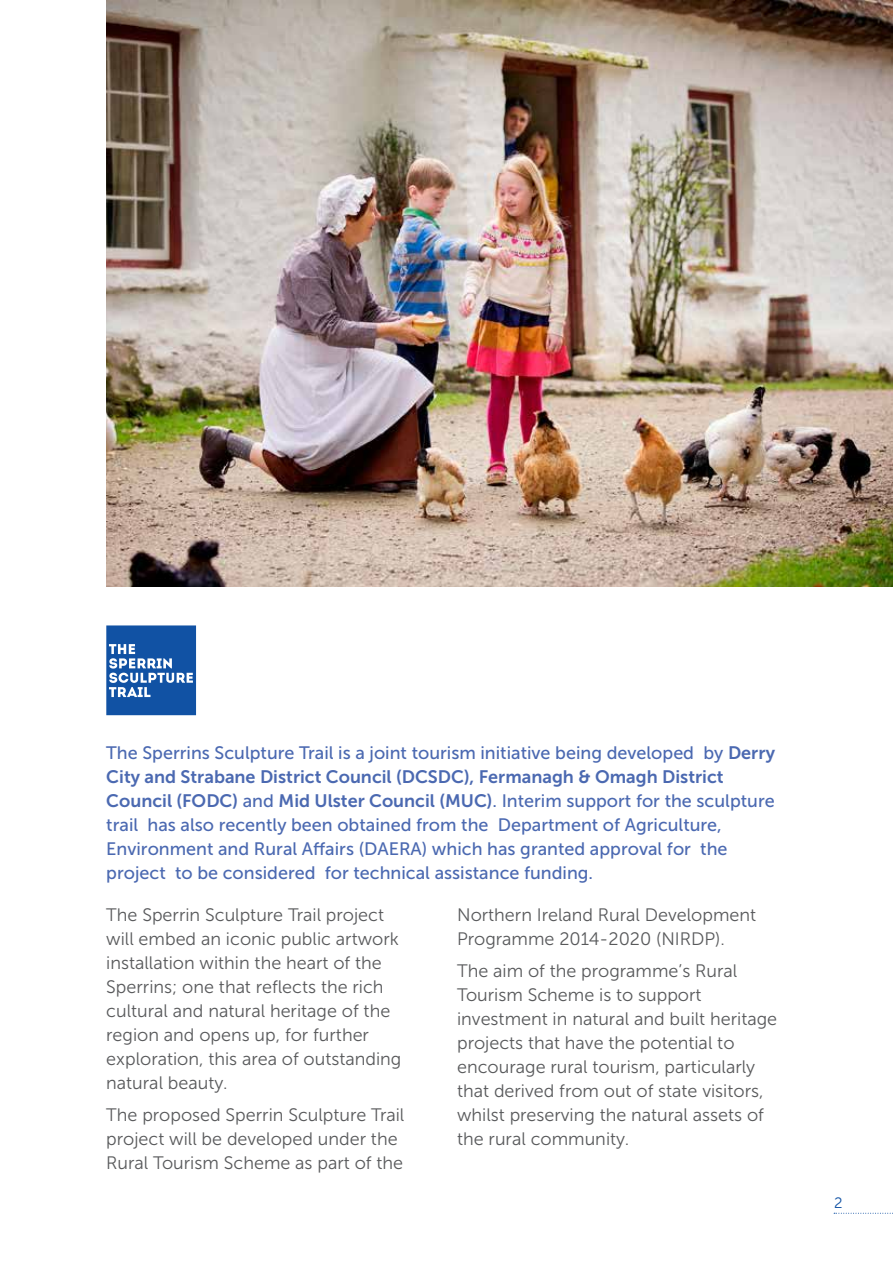
<style>
.page{position:relative;width:893px;height:1263px;background:#fff}
.page>*{position:absolute;margin:0;border:0;box-sizing:border-box;transform-origin:0 0}
.t1{font:18px/24px "Museo Sans 300";color:#58595b}
.t2{font:18px/24px "Museo Sans 500";color:#4b69b1}
.t3{font:18px/24px "Museo Sans 700";color:#4b69b1}
.t4{font:15px "Museo Sans 300";color:#1152a4}
.s1{font-family:"Museo Sans 700"}
.s2{font-family:"Museo Sans 500"}
</style>
<div class="page">
<svg style="left:834px;top:1213px;width:59px;height:1px"></svg>
<img style="left:106px;top:0;width:787px;height:587px">
<svg style="left:106px;top:625px;width:90px;height:90px;background:#366cb2"></svg>
<p class="t2" style="left:106px;top:741px;width:670px">The Sperrins Sculpture Trail is a joint tourism initiative being developed by <span class="s1">Derry</span></p>
<p class="t3" style="left:106px;top:765px;width:670px">City and Strabane District Council (DCSDC), Fermanagh &amp; Omagh District<br>Council (FODC) <span class="s2">and</span> Mid Ulster Council (MUC)<span class="s2">. Interim support for the sculpture</span></p>
<p class="t2" style="left:106px;top:813px;width:623px">trail has also recently been obtained from the Department of Agriculture,<br>Environment and Rural Affairs (DAERA) which has granted approval for the project to be considered for technical assistance funding.</p>
<p class="t1" style="left:106px;top:903px;width:297px">The Sperrin Sculpture Trail project will embed an iconic public artwork installation within the heart of the Sperrins; one that reflects the rich cultural and natural heritage of the region and opens up, for further exploration, this area of outstanding natural beauty.</p>
<p class="t1" style="left:106px;top:1103px;width:300px">The proposed Sperrin Sculpture Trail project will be developed under the<br>Rural Tourism Scheme as part of the</p>
<p class="t1" style="left:457px;top:903px;width:301px">Northern Ireland Rural Development<br>Programme 2014-2020 (NIRDP).</p>
<p class="t1" style="left:457px;top:959px;width:322px">The aim of the programme’s Rural Tourism Scheme is to support investment in natural and built heritage projects that have the potential to encourage rural tourism, particularly that derived from out of state visitors, whilst preserving the natural assets of the rural community.</p>
<p class="t4" style="left:834px;top:1195px;width:10px">2</p>
</div>
